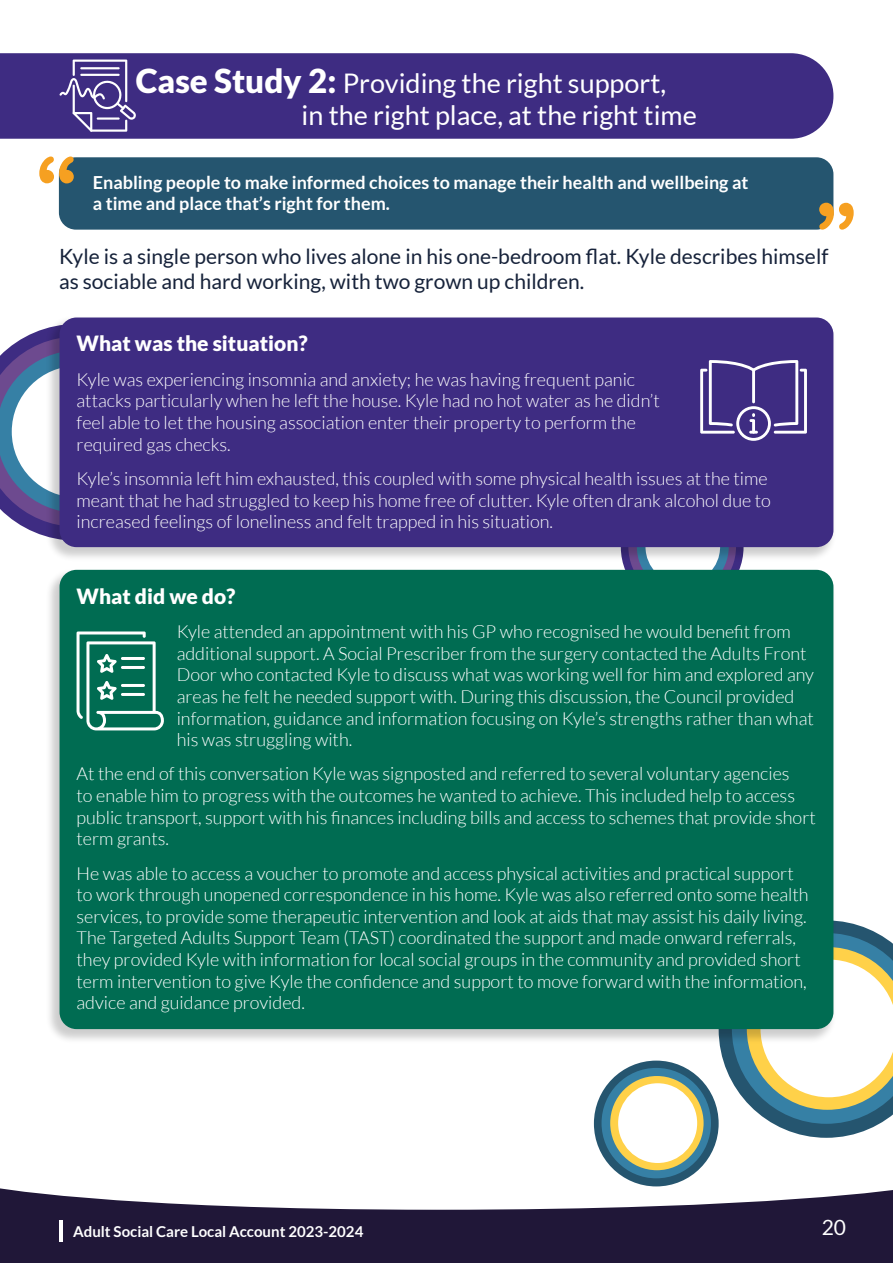
<style>
.page{position:relative;width:893px;height:1263px;background:#fff}
.page>*{position:absolute;margin:0;border:0;box-sizing:border-box;transform-origin:0 0}
.t1{font:27px/32.4px "Lato";color:#fff}
.t2{font:21px/25.2px "Lato";color:#16223a}
.t3{font:900 21px "Lato";color:#fff}
.t4{font:21px "Lato";color:#fff}
.t5{font:300 18px/21.6px "Lato";color:#fff}
.t6{font:700 18px/21.6px "Lato";color:#fff}
.t7{font:700 15px "Lato";color:#fff}
.s1{font-weight:900;font-size:33px}
</style>
<div class="page">
<svg style="left:719px;top:921px;width:174px;height:217px"></svg>
<div style="left:594px;top:1060px;width:125px;height:126px;background:#25556f;border-radius:50%"></div>
<div style="left:601px;top:1068px;width:110px;height:110px;background:#3680a5;border-radius:50%"></div>
<div style="left:610px;top:1076px;width:94px;height:94px;background:#ffd149;border-radius:50%"></div>
<div style="left:618px;top:1083px;width:79px;height:80px;background:#fff;border-radius:50%"></div>
<svg style="left:0;top:328px;width:46px;height:209px"></svg>
<div style="left:12px;top:366px;width:131px;height:131px;background:#fff;border-radius:50%"></div>
<div style="left:0;top:53px;width:833px;height:86px;background:#3e2c82"></div>
<svg style="left:59px;top:60px;width:77px;height:72px"></svg>
<hr style="left:80px;top:67px;width:40px;height:2px;background:#fff">
<hr style="left:80px;top:74px;width:40px;height:2px;background:#fff">
<hr style="left:97px;top:117px;width:23px;height:3px;background:#fff">
<div style="left:59px;top:157px;width:774px;height:73px;background:#25556f;border-radius:17px"></div>
<svg style="left:39px;top:156px;width:35px;height:27px"></svg>
<svg style="left:819px;top:203px;width:35px;height:27px"></svg>
<div style="left:46px;top:316px;width:791px;height:246px;background:#000;opacity:.2"></div>
<div style="left:60px;top:317px;width:773px;height:230px;background:#3e2c82;border-radius:17px"></div>
<div style="left:46px;top:568px;width:791px;height:476px;background:#000;opacity:.2"></div>
<div style="left:60px;top:570px;width:773px;height:459px;background:#006c52;border-radius:17px"></div>
<svg style="left:77px;top:631px;width:87px;height:99px"></svg>
<hr style="left:121px;top:684px;width:24px;height:3px;background:#fff">
<hr style="left:121px;top:693px;width:24px;height:3px;background:#fff">
<svg style="left:700px;top:360px;width:107px;height:81px"></svg>
<svg style="left:0;top:1186px;width:893px;height:77px;fill:#201738"></svg>
<hr style="left:60px;top:1221px;width:3px;height:21px;background:#fff">
<h2 class="t1" style="left:302px;top:66px;width:397px;text-indent:-166px"><span class="s1">Case Study 2:</span> Providing the right support,<br>in the right place, at the right time</h2>
<p class="t6" style="left:93px;top:171px;width:657px">Enabling people to make informed choices to manage their health and wellbeing at a time and place that’s right for them.</p>
<p class="t2" style="left:59px;top:243px;width:771px">Kyle is a single person who lives alone in his one-bedroom flat. Kyle describes himself as sociable and hard working, with two grown up children.</p>
<p class="t3" style="left:77px;top:331px;width:233px">What was the situation?</p>
<p class="t5" style="left:77px;top:369px;width:585px">Kyle was experiencing insomnia and anxiety; he was having frequent panic attacks particularly when he left the house. Kyle had no hot water as he didn’t feel able to let the housing association enter their property to perform the required gas checks.</p>
<p class="t5" style="left:77px;top:468px;width:696px">Kyle’s insomnia left him exhausted, this coupled with some physical health issues at the time meant that he had struggled to keep his home free of clutter. Kyle often drank alcohol due to increased feelings of loneliness and felt trapped in his situation.</p>
<p class="t3" style="left:77px;top:584px;width:161px">What did we do?</p>
<p class="t5" style="left:177px;top:621px;width:639px">Kyle attended an appointment with his GP who recognised he would benefit from additional support. A Social Prescriber from the surgery contacted the Adults Front Door who contacted Kyle to discuss what was working well for him and explored any areas he felt he needed support with. During this discussion, the Council provided information, guidance and information focusing on Kyle’s strengths rather than what his was struggling with.</p>
<p class="t5" style="left:77px;top:763px;width:741px">At the end of this conversation Kyle was signposted and referred to several voluntary agencies<br>to enable him to progress with the outcomes he wanted to achieve. This included help to access public transport, support with his finances including bills and access to schemes that provide short term grants.</p>
<p class="t5" style="left:77px;top:862px;width:734px">He was able to access a voucher to promote and access physical activities and practical support to work through unopened correspondence in his home. Kyle was also referred onto some health services, to provide some therapeutic intervention and look at aids that may assist his daily living.<br>The Targeted Adults Support Team (TAST) coordinated the support and made onward referrals, they provided Kyle with information for local social groups in the community and provided short term intervention to give Kyle the confidence and support to move forward with the information, advice and guidance provided.</p>
<p class="t7" style="left:73px;top:1223px;width:292px">Adult Social Care Local Account 2023-2024</p>
<p class="t4" style="left:822px;top:1215px;width:26px">20</p>
</div>
